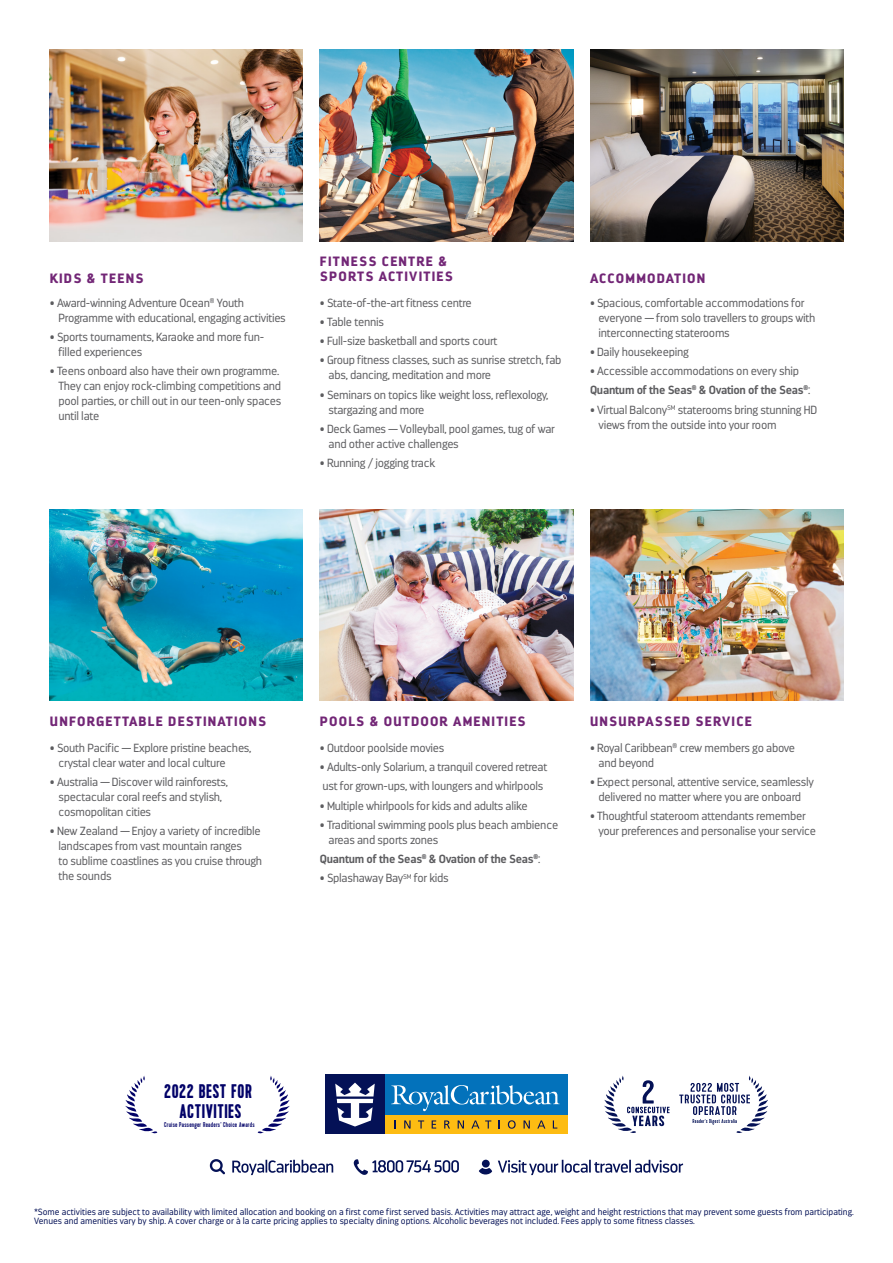
<style>
.page{position:relative;width:893px;height:1263px;background:#fff}
.page>*{position:absolute;margin:0;border:0;box-sizing:border-box;transform-origin:0 0}
.t1{font:700 19.65px/19.8px "Kapra";letter-spacing:.03em;color:#020268;text-align:center;scale:.96 1}
.HEADING_sml{font:900 13.5px/15px "Darwin";letter-spacing:.09em;color:#722676}
.HEADING_sml-2{font:300 11.7px/15px "Darwin";letter-spacing:-.02em;color:#5c5c5f}
.HEADING_sml-3{font:700 11.7px "Darwin";letter-spacing:-.02em;color:#5c5c5f}
.HEADING_sml-4{font:300 9px/9px "Darwin";color:#041156}
.t2{font:7.05px "Kapra";letter-spacing:.035em;color:#020268;scale:.95 1}
.s1{font-weight:300}
</style>
<div class="page">
<img style="left:50px;top:509px;width:253px;height:192px">
<img style="left:50px;top:50px;width:253px;height:191px">
<img style="left:320px;top:50px;width:253px;height:191px">
<img style="left:320px;top:509px;width:253px;height:192px">
<img style="left:590px;top:50px;width:253px;height:191px">
<img style="left:590px;top:509px;width:253px;height:192px">
<div style="left:325px;top:1074px;width:242px;height:59px;background:#0372bb"></div>
<div style="left:325px;top:1074px;width:59px;height:59px;background:#041156"></div>
<div style="left:384px;top:1115px;width:183px;height:18px;background:#fdbc12"></div>
<svg style="left:404px;top:1120px;width:7px;height:8px"></svg>
<svg style="left:418px;top:1120px;width:6px;height:8px"></svg>
<svg style="left:432px;top:1120px;width:4px;height:8px"></svg>
<svg style="left:444px;top:1120px;width:6px;height:8px"></svg>
<svg style="left:458px;top:1120px;width:6px;height:8px"></svg>
<svg style="left:471px;top:1120px;width:8px;height:8px"></svg>
<svg style="left:485px;top:1120px;width:6px;height:8px"></svg>
<svg style="left:508px;top:1120px;width:8px;height:9px"></svg>
<svg style="left:524px;top:1120px;width:6px;height:8px"></svg>
<svg style="left:537px;top:1120px;width:8px;height:8px"></svg>
<svg style="left:335px;top:1083px;width:40px;height:43px"></svg>
<svg style="left:391px;top:1085px;width:169px;height:26px"></svg>
<svg style="left:679px;top:1075px;width:88px;height:58px"></svg>
<svg style="left:604px;top:1075px;width:65px;height:58px"></svg>
<svg style="left:125px;top:1075px;width:32px;height:58px"></svg>
<svg style="left:258px;top:1075px;width:32px;height:58px"></svg>
<svg style="left:479px;top:1160px;width:13px;height:14px"></svg>
<svg style="left:498px;top:1160px;width:185px;height:15px"></svg>
<svg style="left:354px;top:1159px;width:105px;height:16px"></svg>
<svg style="left:210px;top:1159px;width:15px;height:15px"></svg>
<svg style="left:232px;top:1160px;width:101px;height:15px"></svg>
<p class="HEADING_sml" style="left:50px;top:270px;width:95px">KIDS &amp; TEENS</p>
<p class="HEADING_sml-2" style="left:58px;top:295px;width:229px;text-indent:-9px">• Award-winning Adventure Ocean<sup>®</sup> Youth<br>Programme with educational, engaging activities</p>
<p class="HEADING_sml-2" style="left:58px;top:329px;width:207px;text-indent:-9px">• Sports tournaments, Karaoke and more fun&shy;filled experiences</p>
<p class="HEADING_sml-2" style="left:58px;top:363px;width:224px;text-indent:-9px">• Teens onboard also have their own programme.<br>They can enjoy rock-climbing competitions and pool parties, or chill out in our teen-only spaces until late</p>
<p class="HEADING_sml" style="left:320px;top:254px;width:134px">FITNESS CENTRE &amp;<br>SPORTS ACTIVITIES</p>
<p class="HEADING_sml-2" style="left:320px;top:295px;width:153px">• State-of-the-art fitness centre</p>
<p class="HEADING_sml-2" style="left:320px;top:314px;width:66px">• Table tennis</p>
<p class="HEADING_sml-2" style="left:320px;top:333px;width:179px">• Full-size basketball and sports court</p>
<p class="HEADING_sml-2" style="left:328px;top:353px;width:235px;text-indent:-9px">• Group fitness classes, such as sunrise stretch, fab abs, dancing, meditation and more</p>
<p class="HEADING_sml-2" style="left:328px;top:387px;width:221px;text-indent:-9px">• Seminars on topics like weight loss, reflexology, stargazing and more</p>
<p class="HEADING_sml-2" style="left:328px;top:421px;width:228px;text-indent:-9px">• Deck Games — Volleyball, pool games, tug of war and other active challenges</p>
<p class="HEADING_sml-2" style="left:320px;top:455px;width:117px">• Running / jogging track</p>
<p class="HEADING_sml" style="left:590px;top:270px;width:117px">ACCOMMODATION</p>
<p class="HEADING_sml-2" style="left:598px;top:295px;width:219px;text-indent:-9px">• Spacious, comfortable accommodations for everyone — from solo travellers to groups with interconnecting staterooms</p>
<p class="HEADING_sml-2" style="left:590px;top:344px;width:100px">• Daily housekeeping</p>
<p class="HEADING_sml-2" style="left:590px;top:363px;width:211px">• Accessible accommodations on every ship</p>
<p class="HEADING_sml-3" style="left:590px;top:383px;width:222px">Quantum of the Seas<sup>®</sup> &amp; Ovation of the Seas<sup>®</sup><span class="s1">:</span></p>
<p class="HEADING_sml-2" style="left:598px;top:402px;width:220px;text-indent:-9px">• Virtual Balcony<sup>SM</sup> staterooms bring stunning HD views from the outside into your room</p>
<p class="HEADING_sml" style="left:50px;top:713px;width:218px">UNFORGETTABLE DESTINATIONS</p>
<p class="HEADING_sml-2" style="left:58px;top:740px;width:194px;text-indent:-9px">• South Pacific — Explore pristine beaches, crystal clear water and local culture</p>
<p class="HEADING_sml-2" style="left:58px;top:775px;width:171px;text-indent:-9px">• Australia — Discover wild rainforests, spectacular coral reefs and stylish, cosmopolitan cities</p>
<p class="HEADING_sml-2" style="left:58px;top:824px;width:205px;text-indent:-9px">• New Zealand — Enjoy a variety of incredible landscapes from vast mountain ranges<br>to sublime coastlines as you cruise through the sounds</p>
<p class="HEADING_sml" style="left:320px;top:713px;width:207px">POOLS &amp; OUTDOOR AMENITIES</p>
<p class="HEADING_sml-2" style="left:320px;top:740px;width:126px">• Outdoor poolside movies</p>
<p class="HEADING_sml-2" style="left:320px;top:760px;width:229px">• Adults-only Solarium, a tranquil covered retreat</p>
<p class="HEADING_sml-2" style="left:322px;top:779px;width:222px">ust for grown-ups, with loungers and whirlpools</p>
<p class="HEADING_sml-2" style="left:320px;top:798px;width:209px">• Multiple whirlpools for kids and adults alike</p>
<p class="HEADING_sml-2" style="left:328px;top:817px;width:231px;text-indent:-9px">• Traditional swimming pools plus beach ambience areas and sports zones</p>
<p class="HEADING_sml-3" style="left:320px;top:852px;width:222px">Quantum of the Seas<sup>®</sup> &amp; Ovation of the Seas<sup>®</sup><span class="s1">:</span></p>
<p class="HEADING_sml-2" style="left:320px;top:871px;width:130px">• Splashaway Bay<sup>SM</sup> for kids</p>
<p class="HEADING_sml" style="left:590px;top:713px;width:163px">UNSURPASSED SERVICE</p>
<p class="HEADING_sml-2" style="left:598px;top:740px;width:198px;text-indent:-9px">• Royal Caribbean<sup>®</sup> crew members go above and beyond</p>
<p class="HEADING_sml-2" style="left:590px;top:775px;width:225px;text-align:center">• Expect personal, attentive service, seamlessly delivered no matter where you are onboard</p>
<p class="HEADING_sml-2" style="left:598px;top:809px;width:219px;text-indent:-9px">• Thoughtful stateroom attendants remember your preferences and personalise your service</p>
<p class="t1" style="left:164px;top:1082px;width:93px">2022 BEST FOR<br>ACTIVITIES</p>
<p class="t2" style="left:164px;top:1121px;width:97px">Cruise Passenger Readers’ Choice Awards</p>
<p class="HEADING_sml-4" style="left:34px;top:1208px;width:821px">*Some activities are subject to availability with limited allocation and booking on a first come first served basis. Activities may attract age, weight and height restrictions that may prevent some guests from participating.<br>Venues and amenities vary by ship. A cover charge or à la carte pricing applies to specialty dining options. Alcoholic beverages not included. Fees apply to some fitness classes.</p>
</div>
